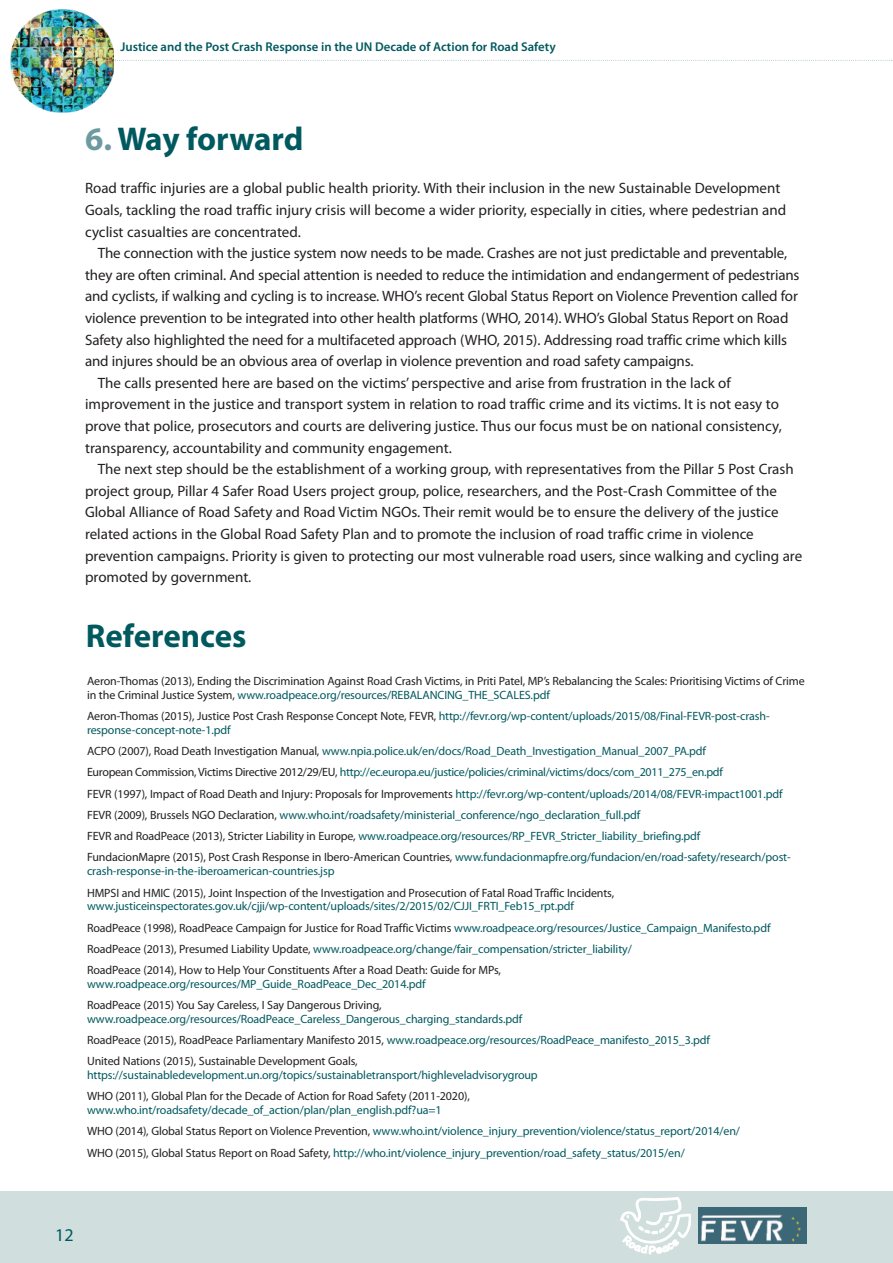
<style>
.page{position:relative;width:893px;height:1263px;background:#fff}
.page>*{position:absolute;margin:0;border:0;box-sizing:border-box;transform-origin:0 0}
.t1{font:700 33px "Myriad Pro";color:#00595e}
.t2{font:18px "Myriad Pro";color:#00595e}
.t3{font:15px/21.6px "Myriad Pro";color:#231f20}
.t4{font:600 12.75px "Myriad Pro";color:#00595e}
.t5{font:12px/21.3px "Myriad Pro";letter-spacing:-.01em;color:#00595e}
.t6{font:12px/13.8px "Myriad Pro";letter-spacing:-.01em;color:#231f20}
.s1{color:#6d9aa0}
.s2{color:#00595e}
.s3{color:#231f20}
</style>
<div class="page">
<div style="left:0;top:1191px;width:892px;height:72px;background:#d0dfdd"></div>
<img style="left:699px;top:1208px;width:108px;height:35px">
<svg style="left:620px;top:1197px;width:71px;height:57px"></svg>
<svg style="left:115px;top:60px;width:778px;height:1px"></svg>
<img style="left:10px;top:9px;width:104px;height:104px">
<img style="left:50px;top:60px;width:31px;height:1px">
<p class="t4" style="left:120px;top:42px;width:437px">Justice and the Post Crash Response in the UN Decade of Action for Road Safety</p>
<h1 class="t1" style="left:85px;top:127px;width:220px"><span class="s1">6.</span> Way forward</h1>
<p class="t3" style="left:85px;top:179px;width:703px">Road traffic injuries are a global public health priority. With their inclusion in the new Sustainable Development<br>Goals, tackling the road traffic injury crisis will become a wider priority, especially in cities, where pedestrian and cyclist casualties are concentrated.</p>
<p class="t3" style="left:98px;top:244px;width:691px">The connection with the justice system now needs to be made. Crashes are not just predictable and preventable,</p>
<p class="t3" style="left:85px;top:265px;width:716px">they are often criminal. And special attention is needed to reduce the intimidation and endangerment of pedestrians</p>
<p class="t3" style="left:85px;top:287px;width:714px">and cyclists, if walking and cycling is to increase. WHO’s recent Global Status Report on Violence Prevention called for</p>
<p class="t3" style="left:85px;top:308px;width:705px">violence prevention to be integrated into other health platforms (WHO, 2014). WHO’s Global Status Report on Road</p>
<p class="t3" style="left:85px;top:330px;width:704px">Safety also highlighted the need for a multifaceted approach (WHO, 2015). Addressing road traffic crime which kills</p>
<p class="t3" style="left:85px;top:352px;width:610px">and injures should be an obvious area of overlap in violence prevention and road safety campaigns.</p>
<p class="t3" style="left:98px;top:373px;width:635px">The calls presented here are based on the victims’ perspective and arise from frustration in the lack of</p>
<p class="t3" style="left:85px;top:395px;width:695px">improvement in the justice and transport system in relation to road traffic crime and its victims. It is not easy to</p>
<p class="t3" style="left:85px;top:416px;width:698px">prove that police, prosecutors and courts are delivering justice. Thus our focus must be on national consistency,</p>
<p class="t3" style="left:85px;top:438px;width:368px">transparency, accountability and community engagement.</p>
<p class="t3" style="left:98px;top:460px;width:697px">The next step should be the establishment of a working group, with representatives from the Pillar 5 Post Crash</p>
<p class="t3" style="left:85px;top:481px;width:693px">project group, Pillar 4 Safer Road Users project group, police, researchers, and the Post-Crash Committee of the</p>
<p class="t3" style="left:85px;top:503px;width:695px">Global Alliance of Road Safety and Road Victim NGOs. Their remit would be to ensure the delivery of the justice</p>
<p class="t3" style="left:85px;top:524px;width:670px">related actions in the Global Road Safety Plan and to promote the inclusion of road traffic crime in violence</p>
<p class="t3" style="left:85px;top:546px;width:719px">prevention campaigns. Priority is given to protecting our most vulnerable road users, since walking and cycling are</p>
<p class="t3" style="left:85px;top:568px;width:168px">promoted by government.</p>
<h1 class="t1" style="left:86px;top:624px;width:162px">References</h1>
<p class="t6" style="left:87px;top:675px;width:719px">Aeron-Thomas (2013), Ending the Discrimination Against Road Crash Victims, in Priti Patel, MP’s Rebalancing the Scales: Prioritising Victims of Crime in the Criminal Justice System, <span class="s2">www.roadpeace.org/resources/REBALANCING_THE_SCALES.pdf</span></p>
<p class="t5" style="left:87px;top:710px;width:684px;line-height:13.8px"><span class="s3">Aeron-Thomas (2015), Justice Post Crash Response Concept Note, FEVR,</span> http://fevr.org/wp-content/uploads/2015/08/Final-FEVR-post-crash&shy;response-concept-note-1.pdf</p>
<p class="t5" style="left:87px;top:741px;width:705px"><span class="s3">ACPO (2007), Road Death Investigation Manual,</span> www.npia.police.uk/en/docs/Road_Death_Investigation_Manual_2007_PA.pdf<br><span class="s3">European Commission, Victims Directive 2012/29/EU,</span> http://ec.europa.eu/justice/policies/criminal/victims/docs/com_2011_275_en.pdf<br><span class="s3">FEVR (1997), Impact of Road Death and Injury: Proposals for Improvements</span> http://fevr.org/wp-content/uploads/2014/08/FEVR-impact1001.pdf <span class="s3">FEVR (2009), Brussels NGO Declaration,</span> www.who.int/roadsafety/ministerial_conference/ngo_declaration_full.pdf<br><span class="s3">FEVR and RoadPeace (2013), Stricter Liability in Europe,</span> www.roadpeace.org/resources/RP_FEVR_Stricter_liability_briefing.pdf<br><span class="s3">FundacionMapre (2015), Post Crash Response in Ibero-American Countries,</span> www.fundacionmapfre.org/fundacion/en/road-safety/research/post-</p>
<p class="t5" style="left:87px;top:861px;width:249px">crash-response-in-the-iberoamerican-countries.jsp</p>
<p class="t6" style="left:87px;top:886px;width:529px">HMPSI and HMIC (2015), Joint Inspection of the Investigation and Prosecution of Fatal Road Traffic Incidents,</p>
<p class="t5" style="left:87px;top:896px;width:685px">www.justiceinspectorates.gov.uk/cjji/wp-content/uploads/sites/2/2015/02/CJJI_FRTI_Feb15_rpt.pdf<br><span class="s3">RoadPeace (1998), RoadPeace Campaign for Justice for Road Traffic Victims</span> www.roadpeace.org/resources/Justice_Campaign_Manifesto.pdf <span class="s3">RoadPeace (2013), Presumed Liability Update,</span> www.roadpeace.org/change/fair_compensation/stricter_liability/<br><span class="s3">RoadPeace (2014), How to Help Your Constituents After a Road Death: Guide for MPs,</span></p>
<p class="t5" style="left:87px;top:974px;width:340px">www.roadpeace.org/resources/MP_Guide_RoadPeace_Dec_2014.pdf</p>
<p class="t6" style="left:87px;top:999px;width:296px">RoadPeace (2015) You Say Careless, I Say Dangerous Driving,</p>
<p class="t5" style="left:87px;top:1009px;width:624px">www.roadpeace.org/resources/RoadPeace_Careless_Dangerous_charging_standards.pdf<br><span class="s3">RoadPeace (2015), RoadPeace Parliamentary Manifesto 2015,</span> www.roadpeace.org/resources/RoadPeace_manifesto_2015_3.pdf<br><span class="s3">United Nations (2015), Sustainable Development Goals,</span></p>
<p class="t5" style="left:87px;top:1065px;width:452px">https://sustainabledevelopment.un.org/topics/sustainabletransport/highleveladvisorygroup</p>
<p class="t6" style="left:87px;top:1090px;width:384px">WHO (2011), Global Plan for the Decade of Action for Road Safety (2011-2020),</p>
<p class="t5" style="left:87px;top:1100px;width:654px">www.who.int/roadsafety/decade_of_action/plan/plan_english.pdf?ua=1<br><span class="s3">WHO (2014), Global Status Report on Violence Prevention,</span> www.who.int/violence_injury_prevention/violence/status_report/2014/en/<br><span class="s3">WHO (2015), Global Status Report on Road Safety,</span> http://who.int/violence_injury_prevention/road_safety_status/2015/en/</p>
<h2 class="t2" style="left:55px;top:1228px;width:20px">12</h2>
</div>
